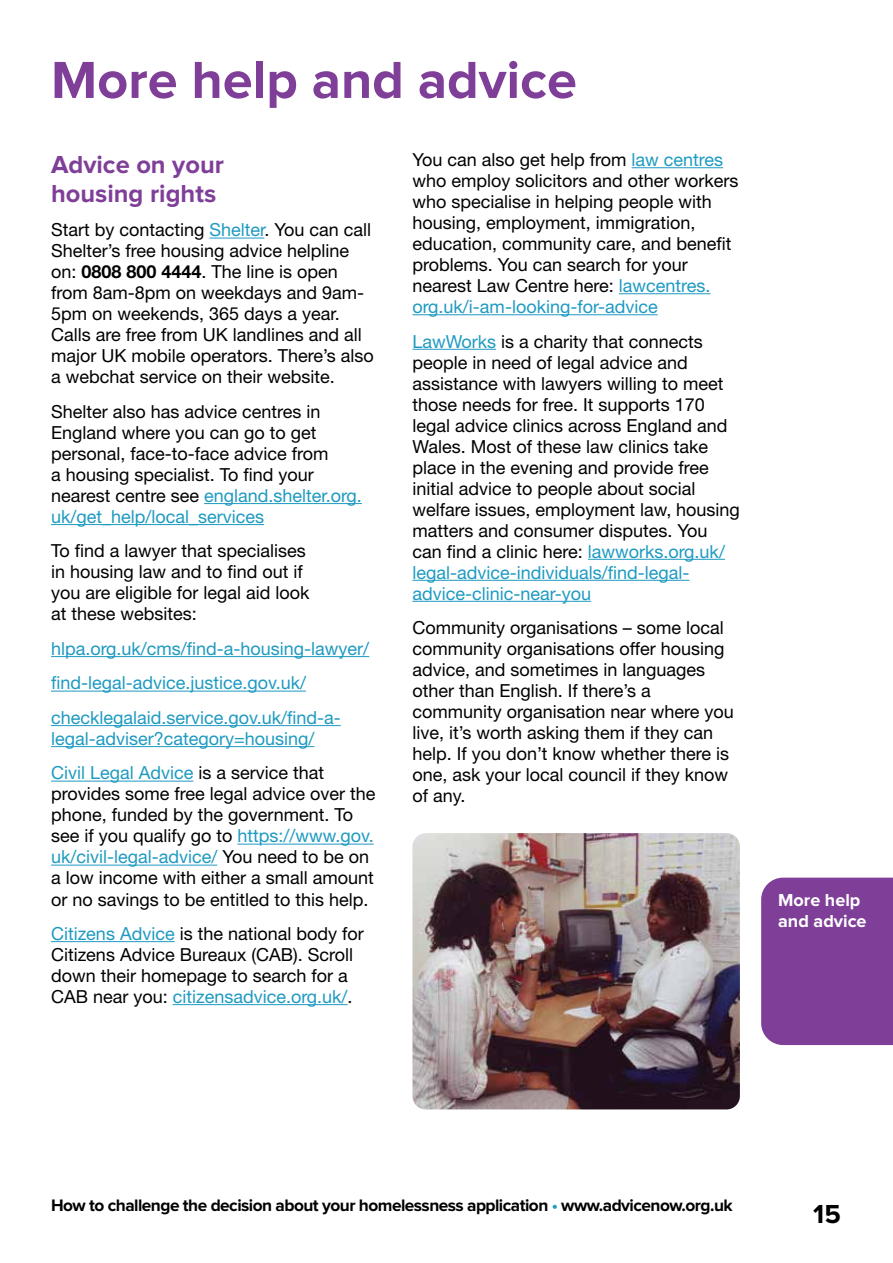
<style>
.page{position:relative;width:893px;height:1263px;background:#fff}
.page>*{position:absolute;margin:0;border:0;box-sizing:border-box;transform-origin:0 0}
.t1{font:700 54px "Proxima Nova";color:#7f3f98}
.t2{font:700 27px "Proxima Nova";color:#000}
.t3{font:700 25.5px/28.5px "Proxima Nova";color:#7f3f98}
.t4{font:18px/21px "Helvetica Neue LT Std";color:#000}
.t5{font:18px/34.5px "Helvetica Neue LT Std";color:#1e9ac1}
.t6{font:700 18px/21px "Proxima Nova";color:#fff}
.t7{font:700 17.25px "Proxima Nova";letter-spacing:-.03em;color:#000}
.s1{color:#1e9ac1}
.s2{font-weight:700}
.s3{color:#000}
</style>
<div class="page">
<hr style="left:209px;top:238px;width:55px;height:1px;background:#1e9ac1">
<hr style="left:204px;top:503px;width:158px;height:1px;background:#1e9ac1">
<hr style="left:51px;top:524px;width:213px;height:1px;background:#1e9ac1">
<hr style="left:51px;top:656px;width:318px;height:1px;background:#1e9ac1">
<hr style="left:51px;top:691px;width:255px;height:1px;background:#1e9ac1">
<hr style="left:51px;top:725px;width:290px;height:1px;background:#1e9ac1">
<hr style="left:51px;top:746px;width:263px;height:1px;background:#1e9ac1">
<hr style="left:51px;top:781px;width:142px;height:1px;background:#1e9ac1">
<hr style="left:237px;top:844px;width:137px;height:1px;background:#1e9ac1">
<hr style="left:51px;top:865px;width:166px;height:1px;background:#1e9ac1">
<hr style="left:51px;top:941px;width:124px;height:1px;background:#1e9ac1">
<hr style="left:173px;top:1004px;width:175px;height:1px;background:#1e9ac1">
<hr style="left:631px;top:167px;width:92px;height:1px;background:#1e9ac1">
<hr style="left:619px;top:293px;width:91px;height:1px;background:#1e9ac1">
<hr style="left:412px;top:314px;width:246px;height:1px;background:#1e9ac1">
<hr style="left:412px;top:349px;width:84px;height:1px;background:#1e9ac1">
<hr style="left:588px;top:559px;width:137px;height:1px;background:#1e9ac1">
<hr style="left:412px;top:580px;width:277px;height:1px;background:#1e9ac1">
<hr style="left:412px;top:601px;width:179px;height:1px;background:#1e9ac1">
<div style="left:761px;top:878px;width:132px;height:167px;background:#7f3f98"></div>
<img style="left:412px;top:833px;width:328px;height:276px">
<h1 class="t1" style="left:51px;top:55px;width:527px">More help and advice</h1>
<h3 class="t3" style="left:51px;top:152px;width:174px">Advice on your housing rights</h3>
<p class="t4" style="left:51px;top:219px;width:324px">Start by contacting <span class="s1">Shelter</span>. You can call Shelter’s free housing advice helpline on: <span class="s2">0808 800 4444</span>. The line is open from 8am-8pm on weekdays and 9am-5pm on weekends, 365 days a year.<br>Calls are free from UK landlines and all major UK mobile operators. There’s also a webchat service on their website.</p>
<p class="t4" style="left:51px;top:401px;width:312px">Shelter also has advice centres in England where you can go to get personal, face-to-face advice from<br>a housing specialist. To find your nearest centre see <span class="s1">england.shelter.org. uk/get_help/local_services</span></p>
<p class="t4" style="left:51px;top:540px;width:260px">To find a lawyer that specialises in housing law and to find out if you are eligible for legal aid look at these websites:</p>
<p class="t5" style="left:51px;top:631px;width:320px">hlpa.org.uk/cms/find-a-housing-lawyer/ find-legal-advice.justice.gov.uk/ checklegalaid.service.gov.uk/find-a-</p>
<p class="t5" style="left:51px;top:721px;width:275px">legal-adviser?category=housing/<br>Civil Legal Advice <span class="s3">is a service that</span></p>
<p class="t4" style="left:51px;top:783px;width:326px">provides some free legal advice over the phone, funded by the government. To see if you qualify go to <span class="s1">https://www.gov. uk/civil-legal-advice/</span> You need to be on a low income with either a small amount or no savings to be entitled to this help.</p>
<p class="t4" style="left:51px;top:923px;width:314px"><span class="s1">Citizens Advice</span> is the national body for Citizens Advice Bureaux (CAB). Scroll down their homepage to search for a CAB near you: <span class="s1">citizensadvice.org.uk/</span>.</p>
<p class="t4" style="left:412px;top:149px;width:327px">You can also get help from <span class="s1">law centres </span>who employ solicitors and other workers who specialise in helping people with housing, employment, immigration, education, community care, and benefit problems. You can search for your nearest Law Centre here: <span class="s1">lawcentres. org.uk/i-am-looking-for-advice</span></p>
<p class="t4" style="left:412px;top:330px;width:329px"><span class="s1">LawWorks</span> is a charity that connects people in need of legal advice and assistance with lawyers willing to meet those needs for free. It supports 170 legal advice clinics across England and Wales. Most of these law clinics take place in the evening and provide free initial advice to people about social welfare issues, employment law, housing matters and consumer disputes. You can find a clinic here: <span class="s1">lawworks.org.uk/ legal-advice-individuals/find-legal&shy;advice-clinic-near-you</span></p>
<p class="t4" style="left:412px;top:617px;width:323px">Community organisations – some local community organisations offer housing advice, and sometimes in languages other than English. If there’s a community organisation near where you live, it’s worth asking them if they can help. If you don’t know whether there is one, ask your local council if they know of any.</p>
<p class="t6" style="left:778px;top:891px;width:90px">More help and advice</p>
<p class="t7" style="left:51px;top:1197px;width:683px">How to challenge the decision about your homelessness application <span class="s1">•</span> www.advicenow.org.uk</p>
<h2 class="t2" style="left:813px;top:1202px;width:29px">15</h2>
</div>
